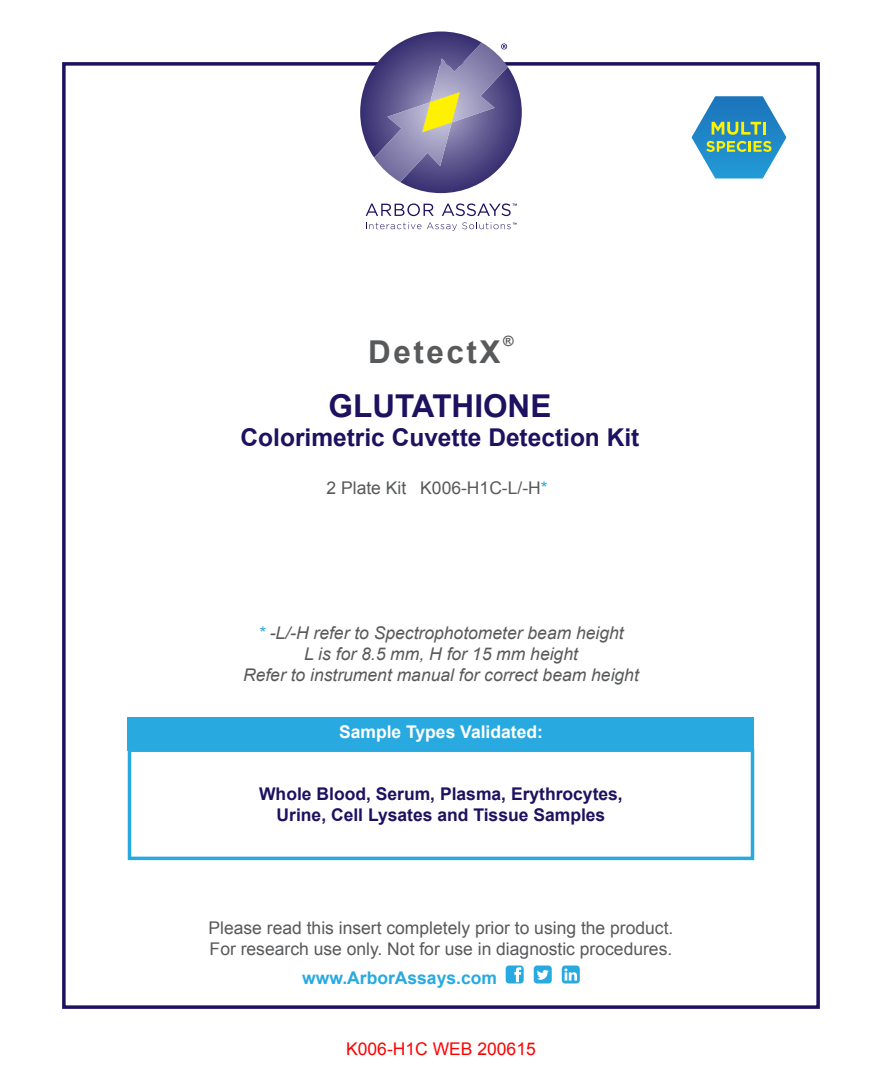
<style>
.page{position:relative;width:882px;height:1071px;background:#fff}
.page>*{position:absolute;margin:0;border:0;box-sizing:border-box;transform-origin:0 0}
.t1{font:700 31.5px "Arial";color:#1d1160}
.t2{font:700 31.5px "Arial";letter-spacing:.08em;color:#58595b}
.t3{font:700 24.5px "Arial";color:#1d1160}
.t4{font:17.5px/21px "Arial";color:#58595b}
.t5{font:italic 17.5px/21px "Arial";color:#58595b;text-align:center}
.t6{font:700 17.5px/21px "Arial";color:#1d1160;text-align:center}
.t7{font:700 17.5px "Arial";color:#fff}
.t8{font:700 17.5px "Arial";color:#28aae1}
.t9{font:17.5px "Arial";color:#f00}
.t10{font:700 14.35px "Arial";color:#58595b}
.s1{color:#28aae1}
</style>
<div class="page">
<div style="left:62px;top:62px;width:758px;height:947px;border:4px solid #1d1160"></div>
<div style="left:128px;top:717px;width:626px;height:34px;background:#28aae1"></div>
<svg style="left:534px;top:965px;width:18px;height:19px"></svg>
<svg style="left:506px;top:965px;width:18px;height:19px"></svg>
<svg style="left:562px;top:965px;width:18px;height:19px"></svg>
<div style="left:128px;top:748px;width:626px;height:112px;border:4px solid #28aae1"></div>
<svg style="left:366px;top:203px;width:68px;height:13px"></svg>
<svg style="left:442px;top:203px;width:75px;height:13px"></svg>
<svg style="left:366px;top:222px;width:55px;height:7px"></svg>
<svg style="left:427px;top:222px;width:90px;height:9px"></svg>
<svg style="left:360px;top:32px;width:162px;height:161px"></svg>
<svg style="left:691px;top:96px;width:96px;height:83px"></svg>
<h1 class="t2" style="left:368px;top:331px;width:134px">DetectX</h1>
<p class="t10" style="left:503px;top:331px;width:12px">®</p>
<h1 class="t1" style="left:329px;top:385px;width:224px">GLUTATHIONE</h1>
<h2 class="t3" style="left:241px;top:421px;width:400px">Colorimetric Cuvette Detection Kit</h2>
<p class="t4" style="left:327px;top:477px;width:223px">2 Plate Kit K006-H1C-L/-H<span class="s1">*</span></p>
<p class="t5" style="left:243px;top:623px;width:397px"><span class="s1">*</span> -L/-H refer to Spectrophotometer beam height<br>L is for 8.5 mm, H for 15 mm height<br>Refer to instrument manual for correct beam height</p>
<p class="t7" style="left:339px;top:720px;width:205px">Sample Types Validated:</p>
<p class="t6" style="left:259px;top:784px;width:365px">Whole Blood, Serum, Plasma, Erythrocytes,<br>Urine, Cell Lysates and Tissue Samples</p>
<p class="t4" style="left:209px;top:917px;width:466px">Please read this insert completely prior to using the product.<br>For research use only. Not for use in diagnostic procedures.</p>
<p class="t8" style="left:302px;top:966px;width:196px">www.ArborAssays.com</p>
<p class="t9" style="left:346px;top:1037px;width:191px">K006-H1C WEB 200615</p>
</div>
